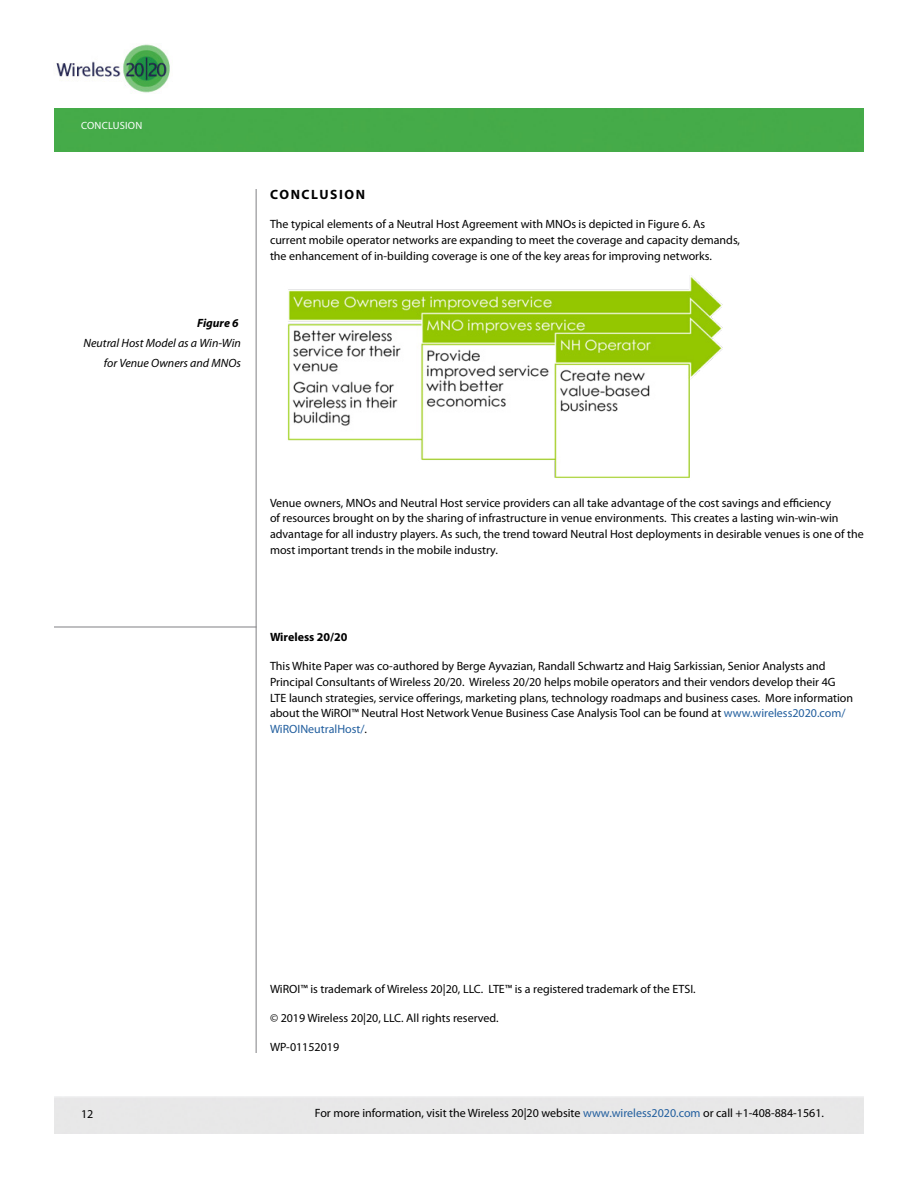
<style>
.page{position:relative;width:918px;height:1188px;background:#fff}
.page>*{position:absolute;margin:0;border:0;box-sizing:border-box;transform-origin:0 0}
.t1{font:700 13.5px "Myriad Pro";letter-spacing:.12em;color:#000}
.t2{font:12px/15.9px "Myriad Pro";color:#000}
.t3{font:italic 12px/20.2px "Myriad Pro";color:#000;text-align:right}
.t4{font:700 12px "Myriad Pro";color:#000}
.t5{font:italic 700 12px "Myriad Pro";color:#000}
.t6{font:10.5px "Myriad Pro";letter-spacing:.02em;color:#fff}
.s1{color:#215e9e}
</style>
<div class="page">
<div style="left:54px;top:108px;width:810px;height:44px;background:#45ab49"></div>
<img style="left:56px;top:44px;width:114px;height:49px">
<hr style="left:256px;top:189px;width:1px;height:864px;background:#808084">
<hr style="left:54px;top:627px;width:202px;height:1px;background:#808084">
<img style="left:287px;top:277px;width:436px;height:201px">
<p class="t6" style="left:81px;top:119px;width:14px">Concl</p>
<p class="t6" style="left:113px;top:119px;width:23px">usion</p>
<p class="t5" style="left:197px;top:315px;width:43px">Figure 6</p>
<p class="t3" style="left:84px;top:333px;width:159px">Neutral Host Model as a Win-Win for Venue Owners and MNOs</p>
<p class="t1" style="left:270px;top:186px;width:97px">CONCLUSION</p>
<p class="t2" style="left:270px;top:216px;width:472px">The typical elements of a Neutral Host Agreement with MNOs is depicted in Figure 6. As current mobile operator networks are expanding to meet the coverage and capacity demands, the enhancement of in-building coverage is one of the key areas for improving networks.</p>
<p class="t2" style="left:270px;top:494px;width:595px">Venue owners, MNOs and Neutral Host service providers can all take advantage of the cost savings and efficiency<br>of resources brought on by the sharing of infrastructure in venue environments. This creates a lasting win-win-win advantage for all industry players. As such, the trend toward Neutral Host deployments in desirable venues is one of the most important trends in the mobile industry.</p>
<p class="t4" style="left:270px;top:629px;width:79px">Wireless 20/20</p>
<p class="t2" style="left:270px;top:658px;width:585px">This White Paper was co-authored by Berge Ayvazian, Randall Schwartz and Haig Sarkissian, Senior Analysts and Principal Consultants of Wireless 20/20. Wireless 20/20 helps mobile operators and their vendors develop their 4G LTE launch strategies, service offerings, marketing plans, technology roadmaps and business cases. More information about the WiROI™ Neutral Host Network Venue Business Case Analysis Tool can be found at <span class="s1">www.wireless2020.com/ WiROINeutralHost/</span>.</p>
<p class="t2" style="left:270px;top:981px;width:427px">WiROI™ is trademark of Wireless 20|20, LLC. LTE™ is a registered trademark of the ETSI.</p>
<p class="t2" style="left:270px;top:1010px;width:230px">© 2019 Wireless 20|20, LLC. All rights reserved.</p>
<p class="t2" style="left:270px;top:1039px;width:71px">WP-01152019</p>
<p class="t2" style="left:81px;top:1105px;width:14px">12</p>
<p class="t2" style="left:315px;top:1105px;width:511px">For more information, visit the Wireless 20|20 website <span class="s1">www.wireless2020.com</span> or call +1-408-884-1561.</p>
</div>
